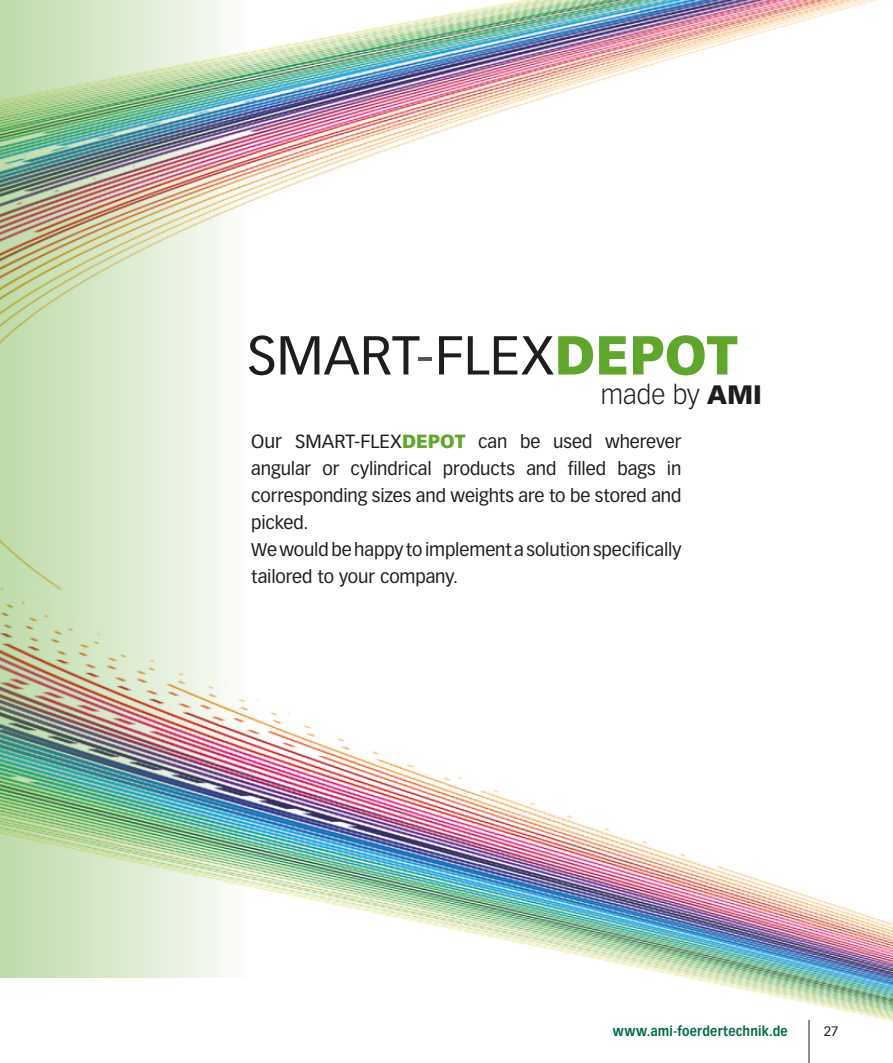
<style>
.page{position:relative;width:893px;height:1063px;background:#fff}
.page>*{position:absolute;margin:0;border:0;box-sizing:border-box;transform-origin:0 0}
.t1{font:53.85px "Vectora LT Std";letter-spacing:.005em;color:#1d1d1b}
.t2{font:300 26.1px "Vectora LT Std";letter-spacing:.005em;color:#1d1d1b}
.t3{font:18px/27px "Vectora LT Std";letter-spacing:-.005em;color:#1d1d1b}
.t4{font:700 13.5px "Vectora LT Std";letter-spacing:.015em;color:#006c43;scale:.9 1}
.t5{font:13.5px "Vectora LT Std";color:#1d1d1b}
.s1{color:#575756}
.s2{font-weight:900;color:#5ea72b}
.s3{font-weight:900}
.s4{font-size:18.75px}
.s5{font-weight:900;font-size:18.75px;color:#5ea72b}
</style>
<div class="page">
<img style="left:0;top:0;width:893px;height:1063px">
<img style="left:0;top:0;width:246px;height:977px">
<hr style="left:809px;top:1020px;width:1px;height:43px;background:#1d1d1b">
<h1 class="t1" style="left:247px;top:324px;width:492px">SMART<span class="s1">-</span>FLEX<span class="s2">DEPOT</span></h1>
<h2 class="t2" style="left:601px;top:380px;width:163px">made by <span class="s3">AMI</span></h2>
<p class="t3" style="left:251px;top:428px;width:432px"><span class="s4">Our SMART-FLEX</span><span class="s5">DEPOT</span> can be used wherever angular or cylindrical products and filled bags in corresponding sizes and weights are to be stored and picked.<br>We would be happy to implement a solution specifically tailored to your company.</p>
<p class="t4" style="left:613px;top:1023px;width:196px">www.ami-foerdertechnik.de</p>
<p class="t5" style="left:824px;top:1024px;width:17px">27</p>
</div>
